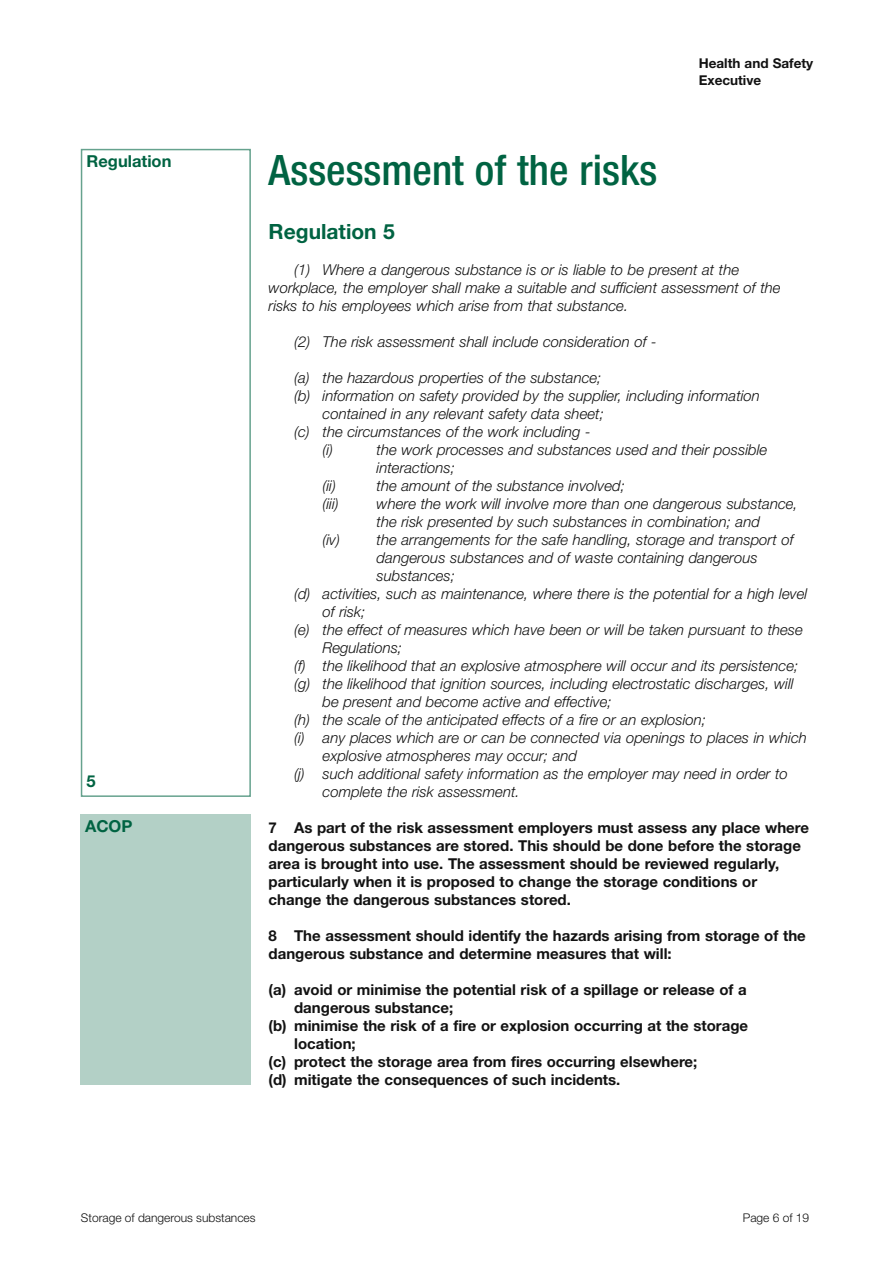
<style>
.page{position:relative;width:893px;height:1263px;background:#fff}
.page>*{position:absolute;margin:0;border:0;box-sizing:border-box;transform-origin:0 0}
.t1{font:500 condensed 42px "Helvetica Neue";color:#006342}
.t2{font:700 21px "Helvetica Neue";color:#006342}
.t3{font:700 16.5px "Helvetica Neue";color:#006342}
.Body_text{font:italic 300 15px/18px "Helvetica Neue";color:#121212}
.Body_text-2{font:700 15px/18px "Helvetica Neue";color:#121212}
.t4{font:700 13.5px/16.5px "Helvetica Neue";color:#121212}
.t5{font:300 12px "Helvetica Neue";color:#121212}
</style>
<div class="page">
<div style="left:81px;top:149px;width:170px;height:648px;border:2px solid #66a28e"></div>
<div style="left:81px;top:815px;width:170px;height:270px;background:#b3d0c6"></div>
<p class="t3" style="left:87px;top:151px;width:86px">Regulation</p>
<p class="t3" style="left:87px;top:771px;width:11px">5</p>
<p class="t3" style="left:85px;top:816px;width:49px">ACOP</p>
<p class="t4" style="left:699px;top:55px;width:116px">Health and Safety<br>Executive</p>
<h1 class="t1" style="left:269px;top:145px;width:390px">Assessment of the risks</h1>
<h1 class="t2" style="left:269px;top:218px;width:128px">Regulation 5</h1>
<p class="Body_text" style="left:269px;top:260px;width:513px;text-indent:26px">(1) Where a dangerous substance is or is liable to be present at the workplace, the employer shall make a suitable and sufficient assessment of the risks to his employees which arise from that substance.</p>
<p class="Body_text" style="left:294px;top:332px;width:364px">(2) The risk assessment shall include consideration of -</p>
<p class="Body_text" style="left:294px;top:368px;width:309px">(a) the hazardous properties of the substance;</p>
<p class="Body_text" style="left:294px;top:386px;width:467px">(b) information on safety provided by the supplier, including information</p>
<p class="Body_text" style="left:323px;top:404px;width:283px">contained in any relevant safety data sheet;</p>
<p class="Body_text" style="left:294px;top:422px;width:298px">(c) the circumstances of the work including -</p>
<p class="Body_text" style="left:323px;top:440px;width:12px">(i)</p>
<p class="Body_text" style="left:377px;top:440px;width:392px">the work processes and substances used and their possible</p>
<p class="Body_text" style="left:377px;top:458px;width:80px">interactions;</p>
<p class="Body_text" style="left:323px;top:476px;width:15px">(ii)</p>
<p class="Body_text" style="left:377px;top:476px;width:250px">the amount of the substance involved;</p>
<p class="Body_text" style="left:323px;top:494px;width:18px">(iii)</p>
<p class="Body_text" style="left:377px;top:494px;width:423px">where the work will involve more than one dangerous substance,</p>
<p class="Body_text" style="left:377px;top:512px;width:385px">the risk presented by such substances in combination; and</p>
<p class="Body_text" style="left:323px;top:530px;width:19px">(iv)</p>
<p class="Body_text" style="left:377px;top:530px;width:418px">the arrangements for the safe handling, storage and transport of</p>
<p class="Body_text" style="left:377px;top:548px;width:382px">dangerous substances and of waste containing dangerous</p>
<p class="Body_text" style="left:377px;top:566px;width:80px">substances;</p>
<p class="Body_text" style="left:294px;top:584px;width:515px">(d) activities, such as maintenance, where there is the potential for a high level</p>
<p class="Body_text" style="left:323px;top:602px;width:44px">of risk;</p>
<p class="Body_text" style="left:294px;top:620px;width:510px">(e) the effect of measures which have been or will be taken pursuant to these</p>
<p class="Body_text" style="left:323px;top:638px;width:81px">Regulations;</p>
<p class="Body_text" style="left:294px;top:656px;width:506px">(f) the likelihood that an explosive atmosphere will occur and its persistence;</p>
<p class="Body_text" style="left:294px;top:674px;width:501px">(g) the likelihood that ignition sources, including electrostatic discharges, will</p>
<p class="Body_text" style="left:323px;top:692px;width:291px">be present and become active and effective;</p>
<p class="Body_text" style="left:294px;top:710px;width:413px">(h) the scale of the anticipated effects of a fire or an explosion;</p>
<p class="Body_text" style="left:294px;top:728px;width:514px">(i) any places which are or can be connected via openings to places in which</p>
<p class="Body_text" style="left:323px;top:746px;width:256px">explosive atmospheres may occur; and</p>
<p class="Body_text" style="left:294px;top:764px;width:495px">(j) such additional safety information as the employer may need in order to</p>
<p class="Body_text" style="left:323px;top:782px;width:199px">complete the risk assessment.</p>
<p class="Body_text-2" style="left:269px;top:818px;width:542px">7 As part of the risk assessment employers must assess any place where dangerous substances are stored. This should be done before the storage area is brought into use. The assessment should be reviewed regularly, particularly when it is proposed to change the storage conditions or change the dangerous substances stored.</p>
<p class="Body_text-2" style="left:269px;top:926px;width:539px">8 The assessment should identify the hazards arising from storage of the dangerous substance and determine measures that will:</p>
<p class="Body_text-2" style="left:269px;top:980px;width:480px">(a) avoid or minimise the potential risk of a spillage or release of a</p>
<p class="Body_text-2" style="left:294px;top:998px;width:161px">dangerous substance;</p>
<p class="Body_text-2" style="left:269px;top:1016px;width:481px">(b) minimise the risk of a fire or explosion occurring at the storage</p>
<p class="Body_text-2" style="left:294px;top:1034px;width:63px">location;</p>
<p class="Body_text-2" style="left:269px;top:1052px;width:430px">(c) protect the storage area from fires occurring elsewhere;</p>
<p class="Body_text-2" style="left:269px;top:1070px;width:353px">(d) mitigate the consequences of such incidents.</p>
<p class="t5" style="left:81px;top:1211px;width:176px">Storage of dangerous substances</p>
<p class="t5" style="left:743px;top:1211px;width:68px">Page 6 of 19</p>
</div>
